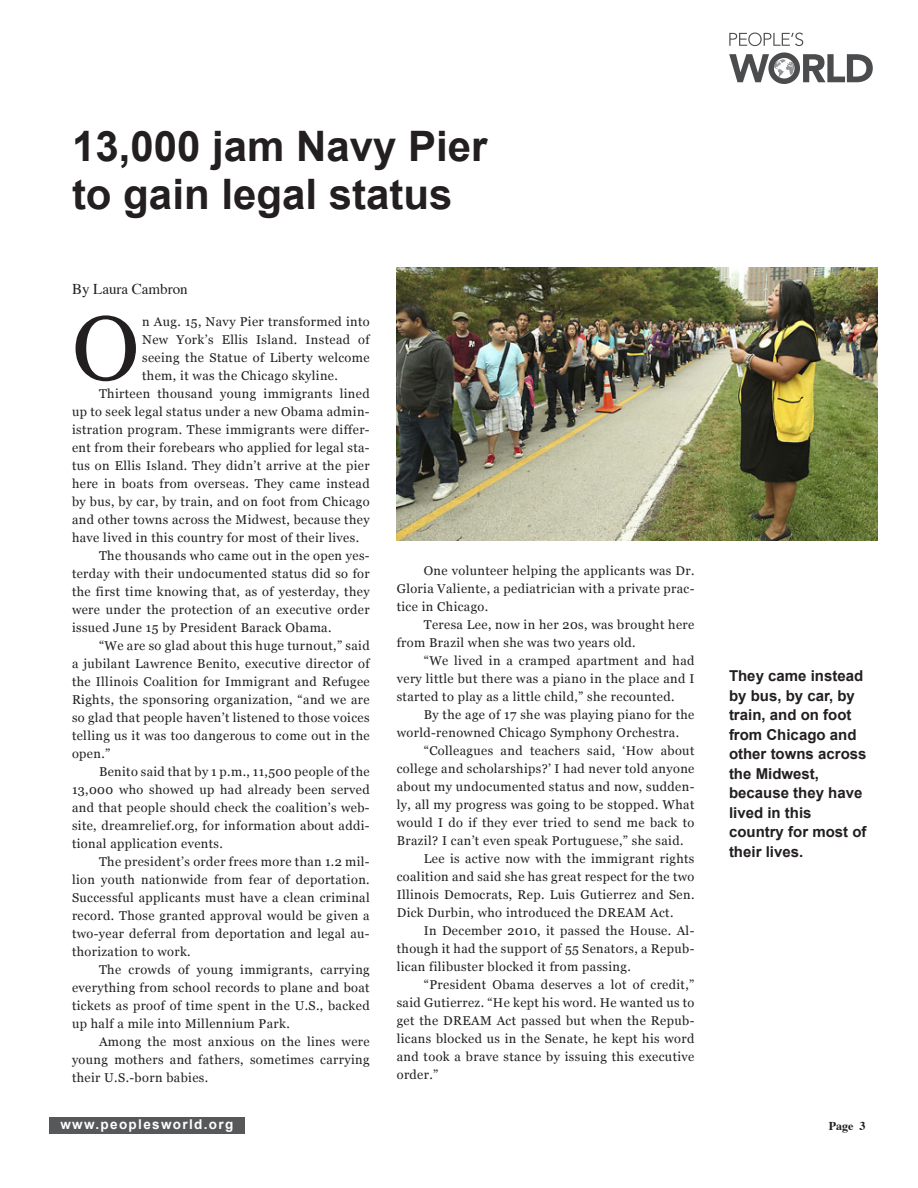
<style>
.page{position:relative;width:918px;height:1188px;background:#fff}
.page>*{position:absolute;margin:0;border:0;box-sizing:border-box;transform-origin:0 0}
.caps_paragraph{font:90.75px "Georgia";color:#231f20}
.title_arial-medium{font:700 42px "Arial";color:#231f20}
.quote{font:700 15px/19.5px "Arial";color:#231f20}
.by_line{font:15px "Times";color:#231f20}
.t1{font:700 13.5px "Arial";letter-spacing:.1em;color:#fff}
.body-text{font:12.75px/18px "Georgia";letter-spacing:.03em;color:#231f20;text-align:justify}
.caps_paragraph-2{font:12.75px/18px "Georgia";letter-spacing:.03em;color:#231f20;text-align:justify}
.by_line-2{font:700 12px "Times";color:#231f20}
</style>
<div class="page">
<div style="left:49px;top:1118px;width:196px;height:16px;background:#57585a"></div>
<svg style="left:729px;top:33px;width:74px;height:13px"></svg>
<svg style="left:729px;top:52px;width:144px;height:32px"></svg>
<img style="left:397px;top:267px;width:480px;height:274px">
<p class="title_arial-medium" style="left:72px;top:118px;width:417px">13,000 jam Navy Pier</p>
<p class="title_arial-medium" style="left:72px;top:166px;width:382px">to gain legal status</p>
<p class="by_line" style="left:72px;top:275px;width:117px">By Laura Cambron</p>
<p class="caps_paragraph" style="left:72px;top:294px;width:69px">O</p>
<p class="caps_paragraph-2" style="left:142px;top:313px;width:229px">n Aug. 15, Navy Pier transformed into New York’s Ellis Island. Instead of seeing the Statue of Liberty welcome them, it was the Chicago skyline.</p>
<p class="body-text" style="left:72px;top:385px;width:299px;text-indent:27px">Thirteen thousand young immigrants lined up to seek legal status under a new Obama admin&shy;istration program. These immigrants were differ&shy;ent from their forebears who applied for legal sta&shy;tus on Ellis Island. They didn’t arrive at the pier here in boats from overseas. They came instead by bus, by car, by train, and on foot from Chicago and other towns across the Midwest, because they have lived in this country for most of their lives.</p>
<p class="body-text" style="left:72px;top:547px;width:299px;text-indent:27px">The thousands who came out in the open yes&shy;terday with their undocumented status did so for the first time knowing that, as of yesterday, they were under the protection of an executive order issued June 15 by President Barack Obama.</p>
<p class="body-text" style="left:72px;top:637px;width:299px;text-indent:27px">“We are so glad about this huge turnout,” said a jubilant Lawrence Benito, executive director of the Illinois Coalition for Immigrant and Refugee Rights, the sponsoring organization, “and we are so glad that people haven’t listened to those voices telling us it was too dangerous to come out in the open.”</p>
<p class="body-text" style="left:72px;top:763px;width:299px;text-indent:27px">Benito said that by 1 p.m., 11,500 people of the 13,000 who showed up had already been served and that people should check the coalition’s web&shy;site, dreamrelief.org, for information about addi&shy;tional application events.</p>
<p class="body-text" style="left:72px;top:853px;width:299px;text-indent:27px">The president’s order frees more than 1.2 mil&shy;lion youth nationwide from fear of deportation.<br>Successful applicants must have a clean criminal record. Those granted approval would be given a two-year deferral from deportation and legal au&shy;thorization to work.</p>
<p class="body-text" style="left:72px;top:961px;width:299px;text-indent:27px">The crowds of young immigrants, carrying everything from school records to plane and boat tickets as proof of time spent in the U.S., backed up half a mile into Millennium Park.</p>
<p class="body-text" style="left:72px;top:1033px;width:299px;text-indent:27px">Among the most anxious on the lines were young mothers and fathers, sometimes carrying their U.S.-born babies.</p>
<p class="t1" style="left:60px;top:1116px;width:174px">www.peoplesworld.org</p>
<p class="body-text" style="left:397px;top:562px;width:299px;text-indent:27px">One volunteer helping the applicants was Dr.<br>Gloria Valiente, a pediatrician with a private prac&shy;tice in Chicago.</p>
<p class="body-text" style="left:397px;top:616px;width:299px;text-indent:27px">Teresa Lee, now in her 20s, was brought here from Brazil when she was two years old.</p>
<p class="body-text" style="left:397px;top:652px;width:299px;text-indent:27px">“We lived in a cramped apartment and had very little but there was a piano in the place and I started to play as a little child,” she recounted.</p>
<p class="body-text" style="left:397px;top:706px;width:299px;text-indent:27px">By the age of 17 she was playing piano for the world-renowned Chicago Symphony Orchestra.</p>
<p class="body-text" style="left:397px;top:742px;width:299px;text-indent:27px">“Colleagues and teachers said, ‘How about college and scholarships?’ I had never told anyone about my undocumented status and now, sudden&shy;ly, all my progress was going to be stopped. What would I do if they ever tried to send me back to Brazil? I can’t even speak Portuguese,” she said.</p>
<p class="body-text" style="left:397px;top:850px;width:299px;text-indent:27px">Lee is active now with the immigrant rights coalition and said she has great respect for the two Illinois Democrats, Rep. Luis Gutierrez and Sen.<br>Dick Durbin, who introduced the DREAM Act.</p>
<p class="body-text" style="left:397px;top:922px;width:299px;text-indent:27px">In December 2010, it passed the House. Al&shy;though it had the support of 55 Senators, a Repub&shy;lican filibuster blocked it from passing.</p>
<p class="body-text" style="left:397px;top:976px;width:299px;text-indent:27px">“President Obama deserves a lot of credit,” said Gutierrez. “He kept his word. He wanted us to get the DREAM Act passed but when the Repub&shy;licans blocked us in the Senate, he kept his word and took a brave stance by issuing this executive order.”</p>
<p class="quote" style="left:729px;top:667px;width:139px">They came instead by bus, by car, by train, and on foot from Chicago and other towns across the Midwest,</p>
<p class="quote" style="left:729px;top:784px;width:135px">because they have lived in this</p>
<p class="quote" style="left:729px;top:823px;width:139px">country for most of their lives.</p>
<p class="by_line-2" style="left:829px;top:1114px;width:38px">Page 3</p>
</div>
